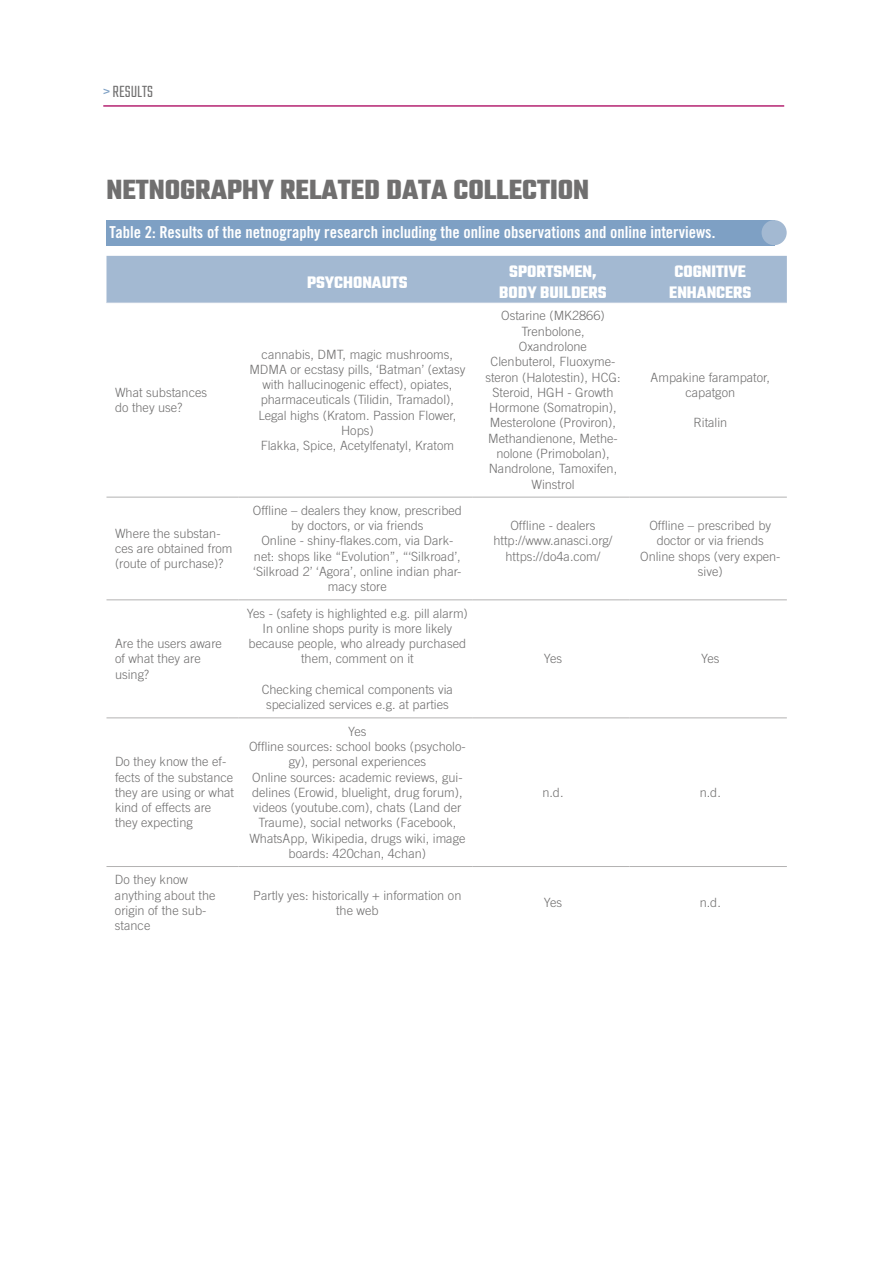
<style>
.page{position:relative;width:893px;height:1263px;background:#fff}
.page>*{position:absolute;margin:0;border:0;box-sizing:border-box;transform-origin:0 0}
.t1{font:700 30px "Teko";color:#706f6f}
.t2{font:700 18px/21px "Teko";color:#fff;text-align:center}
.t3{font:300 18px "Teko";color:#706f6f}
.t4{font:16.5px "Trade Gothic LT Std Bd Cn 20";color:#fff}
.t5{font:300 12.75px/15.3px "Trade Gothic LT Std";color:#706f6f;text-align:center}
.s1{color:#7ea0c4}
</style>
<div class="page">
<hr style="left:103px;top:105px;width:681px;height:2px;background:#b52372">
<div style="left:106px;top:256px;width:681px;height:46px;background:#a3b9d2"></div>
<hr style="left:106px;top:497px;width:132px;height:1px;background:#b3b2b2">
<hr style="left:238px;top:497px;width:234px;height:1px;background:#b3b2b2">
<hr style="left:472px;top:497px;width:157px;height:1px;background:#b3b2b2">
<hr style="left:629px;top:497px;width:158px;height:1px;background:#b3b2b2">
<hr style="left:106px;top:599px;width:132px;height:1px;background:#b3b2b2">
<hr style="left:238px;top:599px;width:234px;height:1px;background:#b3b2b2">
<hr style="left:472px;top:599px;width:157px;height:1px;background:#b3b2b2">
<hr style="left:629px;top:599px;width:158px;height:1px;background:#b3b2b2">
<hr style="left:106px;top:717px;width:132px;height:1px;background:#b3b2b2">
<hr style="left:238px;top:717px;width:234px;height:1px;background:#b3b2b2">
<hr style="left:472px;top:717px;width:157px;height:1px;background:#b3b2b2">
<hr style="left:629px;top:717px;width:158px;height:1px;background:#b3b2b2">
<hr style="left:106px;top:866px;width:132px;height:1px;background:#b3b2b2">
<hr style="left:238px;top:866px;width:234px;height:1px;background:#b3b2b2">
<hr style="left:472px;top:866px;width:157px;height:1px;background:#b3b2b2">
<hr style="left:629px;top:866px;width:158px;height:1px;background:#b3b2b2">
<hr style="left:106px;top:302px;width:132px;height:1px;background:#c1cedf">
<hr style="left:238px;top:302px;width:234px;height:1px;background:#c1cedf">
<hr style="left:472px;top:302px;width:157px;height:1px;background:#c1cedf">
<hr style="left:629px;top:302px;width:158px;height:1px;background:#c1cedf">
<div style="left:106px;top:220px;width:669px;height:25px;background:#7ea0c4"></div>
<div style="left:762px;top:220px;width:25px;height:25px;background:#a3b9d2;border-radius:50%"></div>
<h2 class="t3" style="left:103px;top:81px;width:51px"><span class="s1">&gt;</span> RESULTS</h2>
<h1 class="t1" style="left:106px;top:170px;width:484px">NETNOGRAPHY RELATED DATA COLLECTION</h1>
<p class="t4" style="left:110px;top:222px;width:607px">Table 2: Results of the netnography research including the online observations and online interviews.</p>
<p class="t5" style="left:115px;top:384px;width:94px;text-align:left">What substances do they use?</p>
<p class="t5" style="left:115px;top:525px;width:119px;text-align:left">Where the substan&shy;ces are obtained from (route of purchase)?</p>
<p class="t5" style="left:115px;top:636px;width:108px;text-align:left">Are the users aware of what they are using?</p>
<p class="t5" style="left:115px;top:754px;width:121px;text-align:left">Do they know the ef&shy;fects of the substance they are using or what kind of effects are they expecting</p>
<p class="t5" style="left:115px;top:872px;width:102px;text-align:left">Do they know anything about the origin of the sub&shy;stance</p>
<h2 class="t2" style="left:307px;top:273px;width:102px">PSYCHONAUTS</h2>
<h2 class="t2" style="left:499px;top:262px;width:109px">SPORTSMEN,<br>BODY BUILDERS</h2>
<h2 class="t2" style="left:669px;top:262px;width:84px;text-align:left">COGNITIVE<br>ENHANCERS</h2>
<p class="t5" style="left:249px;top:346px;width:218px">cannabis, DMT, magic mushrooms, MDMA or ecstasy pills, ‘Batman’ (extasy with hallucinogenic effect), opiates, pharmaceuticals (Tilidin, Tramadol), Legal highs (Kratom. Passion Flower, Hops)<br>Flakka, Spice, Acetylfenatyl, Kratom</p>
<p class="t5" style="left:253px;top:502px;width:210px">Offline – dealers they know, prescribed by doctors, or via friends<br>Online - shiny-flakes.com, via Dark&shy;net: shops like “Evolution”, “‘Silkroad’, ‘Silkroad 2’ ‘Agora’, online indian phar&shy;macy store</p>
<p class="t5" style="left:247px;top:605px;width:223px">Yes - (safety is highlighted e.g. pill alarm)<br>In online shops purity is more likely because people, who already purchased them, comment on it</p>
<p class="t5" style="left:262px;top:682px;width:193px">Checking chemical components via specialized services e.g. at parties</p>
<p class="t5" style="left:249px;top:723px;width:218px">Yes<br>Offline sources: school books (psycholo&shy;gy), personal experiences<br>Online sources: academic reviews, gui&shy;delines (Erowid, bluelight, drug forum), videos (youtube.com), chats (Land der Traume), social networks (Facebook, WhatsApp, Wikipedia, drugs wiki, image boards: 420chan, 4chan)</p>
<p class="t5" style="left:485px;top:308px;width:137px">Ostarine (MK2866)<br>Trenbolone,<br>Oxandrolone<br>Clenbuterol, Fluoxyme&shy;steron (Halotestin), HCG:<br>Steroid, HGH - Growth<br>Hormone (Somatropin),<br>Mesterolone (Proviron),<br>Methandienone, Methe&shy;nolone (Primobolan),<br>Nandrolone, Tamoxifen,<br>Winstrol</p>
<p class="t5" style="left:651px;top:369px;width:121px">Ampakine farampator, capatgon</p>
<p class="t5" style="left:693px;top:415px;width:36px">Ritalin</p>
<p class="t5" style="left:493px;top:518px;width:121px">Offline - dealers http://www.anasci.org/ https://do4a.com/</p>
<p class="t5" style="left:640px;top:518px;width:142px">Offline – prescribed by doctor or via friends<br>Online shops (very expen&shy;sive)</p>
<p class="t5" style="left:544px;top:651px;width:20px">Yes</p>
<p class="t5" style="left:701px;top:651px;width:20px">Yes</p>
<p class="t5" style="left:542px;top:784px;width:23px">n.d.</p>
<p class="t5" style="left:700px;top:784px;width:23px">n.d.</p>
<p class="t5" style="left:253px;top:887px;width:210px">Partly yes: historically + information on the web</p>
<p class="t5" style="left:544px;top:895px;width:20px">Yes</p>
<p class="t5" style="left:700px;top:895px;width:23px">n.d.</p>
</div>
